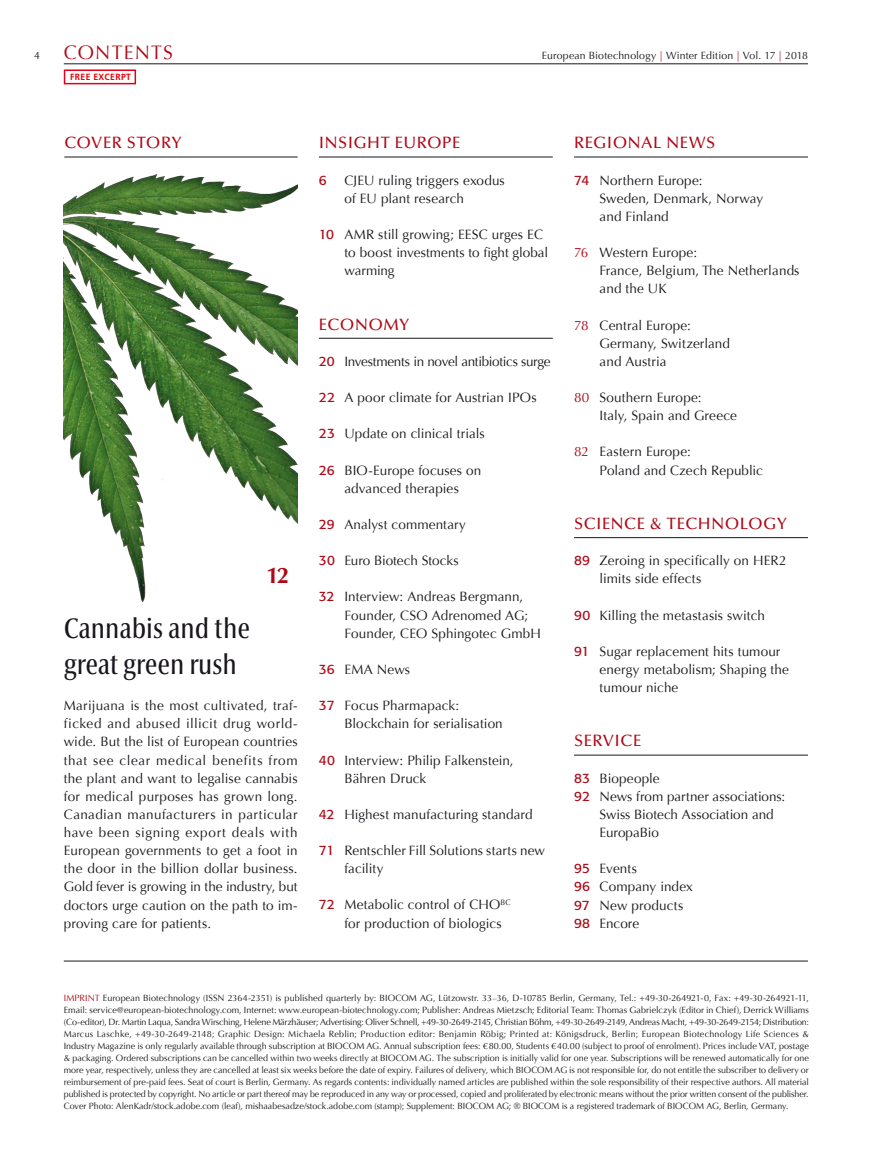
<style>
.page{position:relative;width:893px;height:1170px;background:#fff}
.page>*{position:absolute;margin:0;border:0;box-sizing:border-box;transform-origin:0 0}
.t1{font:500 condensed 28.5px/36.2px "Optima Nova LT Pro";color:#1a171c}
.t2{font:700 22.5px "Optima";color:#af0917}
.t3{font:19.5px "Optima";letter-spacing:.065em;color:#af0917}
.t4{font:500 16.5px "Optima LT Std";letter-spacing:.03em;color:#af0917}
.t5{font:13.5px/18.1px "Optima";letter-spacing:.005em;color:#1a171c}
.t6{font:13.5px "Optima";letter-spacing:-.025em;color:#1a171c}
.t7{font:13.5px "Formata";color:#af0917}
.t8{font:10.5px "Optima";letter-spacing:.01em;color:#1a171c}
.t9{font:9px/12px "Optima";letter-spacing:.005em;color:#1a171c;text-align:justify}
.t10{font:700 9px "Frutiger LT";letter-spacing:.05em;color:#e60004;scale:.95 1}
.s1{font-size:10.5px;color:#1a171c}
.s2{color:#af0917}
.s3{font-family:"Formata";color:#af0917}
</style>
<div class="page">
<hr style="left:64px;top:63px;width:744px;height:1px;background:#1a171c">
<hr style="left:319px;top:157px;width:234px;height:1px;background:#1a171c">
<hr style="left:319px;top:338px;width:234px;height:1px;background:#1a171c">
<img style="left:64px;top:174px;width:234px;height:427px">
<hr style="left:64px;top:157px;width:234px;height:1px;background:#1a171c">
<hr style="left:574px;top:157px;width:234px;height:1px;background:#1a171c">
<hr style="left:574px;top:537px;width:234px;height:1px;background:#1a171c">
<hr style="left:574px;top:754px;width:234px;height:1px;background:#1a171c">
<hr style="left:64px;top:960px;width:744px;height:1px;background:#1a171c">
<div style="left:64px;top:69px;width:72px;height:15px;border:2px solid #e2001a"></div>
<p class="t3" style="left:34px;top:41px;width:141px"><span class="s1">4</span> Contents</p>
<p class="t8" style="left:542px;top:50px;width:268px">European Biotechnology <span class="s2">|</span> Winter Edition <span class="s2">|</span> Vol. 17 <span class="s2">|</span> 2018</p>
<p class="t10" style="left:70px;top:72px;width:66px">FREE EXCERPT</p>
<p class="t4" style="left:64px;top:133px;width:119px">COVER STORY</p>
<p class="t1" style="left:64px;top:609px;width:188px">Cannabis and the great green rush</p>
<p class="t2" style="left:267px;top:562px;width:24px">12</p>
<p class="t5" style="left:64px;top:696px;width:235px;text-align:justify">Marijuana is the most cultivated, traf&shy;ficked and abused illicit drug world&shy;wide. But the list of European countries that see clear medical benefits from the plant and want to legalise cannabis for medical purposes has grown long.<br>Canadian manufacturers in particular have been signing export deals with European governments to get a foot in the door in the billion dollar business.<br>Gold fever is growing in the industry, but doctors urge caution on the path to im&shy;proving care for patients.</p>
<p class="t4" style="left:319px;top:133px;width:141px">INSIGHT EUROPE</p>
<p class="t7" style="left:319px;top:171px;width:9px">6</p>
<p class="t5" style="left:344px;top:171px;width:162px">CJEU ruling triggers exodus of EU plant research</p>
<p class="t5" style="left:344px;top:225px;width:205px;text-indent:-26px"><span class="s3">10</span> AMR still growing; EESC urges EC to boost investments to fight global warming</p>
<p class="t4" style="left:319px;top:315px;width:92px">ECONOMY</p>
<p class="t6" style="left:319px;top:353px;width:233px"><span class="s3">20</span> Investments in novel antibiotics surge</p>
<p class="t5" style="left:319px;top:388px;width:219px"><span class="s3">22</span> A poor climate for Austrian IPOs</p>
<p class="t5" style="left:319px;top:425px;width:167px"><span class="s3">23</span> Update on clinical trials</p>
<p class="t5" style="left:319px;top:461px;width:164px;text-align:center"><span class="s3">26</span> BIO-Europe focuses on advanced therapies</p>
<p class="t5" style="left:319px;top:515px;width:149px"><span class="s3">29</span> Analyst commentary</p>
<p class="t5" style="left:319px;top:551px;width:141px"><span class="s3">30</span> Euro Biotech Stocks</p>
<p class="t5" style="left:344px;top:588px;width:198px;text-indent:-26px"><span class="s3">32</span> Interview: Andreas Bergmann,<br>Founder, CSO Adrenomed AG;<br>Founder, CEO Sphingotec GmbH</p>
<p class="t5" style="left:319px;top:660px;width:93px"><span class="s3">36</span> EMA News</p>
<p class="t5" style="left:344px;top:696px;width:160px;text-indent:-26px"><span class="s3">37</span> Focus Pharmapack:<br>Blockchain for serialisation</p>
<p class="t5" style="left:344px;top:751px;width:171px;text-indent:-26px"><span class="s3">40</span> Interview: Philip Falkenstein,<br>Bähren Druck</p>
<p class="t5" style="left:319px;top:805px;width:215px"><span class="s3">42</span> Highest manufacturing standard</p>
<p class="t5" style="left:344px;top:841px;width:202px;text-indent:-26px"><span class="s3">71</span> Rentschler Fill Solutions starts new facility</p>
<p class="t5" style="left:344px;top:895px;width:168px;text-indent:-26px"><span class="s3">72</span> Metabolic control of CHO <sup>BC </sup>for production of biologics</p>
<p class="t4" style="left:574px;top:133px;width:143px">REGI ONAL NEWS</p>
<p class="t5" style="left:574px;top:171px;width:130px"><span class="s3">74</span> Northern Europe:<br>S</p>
<p class="t5" style="left:600px;top:189px;width:165px;text-indent:7px">weden, Denmark, Norway and Finland</p>
<p class="t5" style="left:600px;top:243px;width:201px;text-indent:-26px"><span class="s2">76</span> Western Europe:<br>France, Belgium, The Netherlands and the UK</p>
<p class="t5" style="left:600px;top:316px;width:132px;text-indent:-26px"><span class="s2">78</span> Central Europe:<br>Germany, Switzerland and Austria</p>
<p class="t5" style="left:600px;top:388px;width:139px;text-indent:-26px"><span class="s2">80</span> Southern Europe:<br>Italy, Spain and Greece</p>
<p class="t5" style="left:600px;top:443px;width:165px;text-indent:-26px"><span class="s2">82</span> Eastern Europe:<br>Poland and Czech Republic</p>
<p class="t4" style="left:574px;top:514px;width:214px">SCIENCE &amp; TECHNOLOGY</p>
<p class="t5" style="left:600px;top:551px;width:189px;text-indent:-26px"><span class="s3">89</span> Zeroing in specifically on HER2 limits side effects</p>
<p class="t5" style="left:574px;top:606px;width:192px"><span class="s3">90</span> Killing the metastasis switch</p>
<p class="t5" style="left:600px;top:642px;width:191px;text-indent:-26px"><span class="s3">91</span> Sugar replacement hits tumour energy metabolism; Shaping the tumour niche</p>
<p class="t4" style="left:574px;top:731px;width:67px">SERVICE</p>
<p class="t5" style="left:574px;top:769px;width:87px"><span class="s3">83</span> Biopeople</p>
<p class="t5" style="left:574px;top:787px;width:213px"><span class="s3">92</span> N ews from partner associations:</p>
<p class="t5" style="left:600px;top:805px;width:176px">Swiss Biotech Association and</p>
<p class="t5" style="left:600px;top:823px;width:61px">EuropaBio</p>
<p class="t5" style="left:574px;top:859px;width:120px"><span class="s3">95</span> Events<br><span class="s3">96</span> Company index<br><span class="s3">97</span> N ew products<br><span class="s3">98</span> Encore</p>
<p class="t9" style="left:64px;top:991px;width:747px;text-indent:164px">2364-2351) is published quarterly by: BIOCOM AG, Lützowstr. 33–36, D-10785 Berlin, Germany, Tel.: +49-30-264921-0, Fax: +49-30-264921-11, Email: service@european-biotechnology.com, Internet: www.european-biotechnology.com; Publisher: Andreas Mietzsch; Editorial Team: Thomas Gabrielczyk (Editor in Chief), Derrick Williams (Co-editor), Dr. Martin Laqua, Sandra Wirsching, Helene Märzhäuser; Advertising: Oliver Schnell, +49-30-2649-2145, Christian Böhm, +49-30-2649-2149, Andreas Macht, +49-30-2649-2154; Distribution:<br>Marcus Laschke, +49-30-2649-2148; Graphic Design: Michaela Reblin; Production editor: Benjamin Röbig; Printed at: Königsdruck, Berlin; European Biotechnology Life Sciences &amp; Industry Magazine is only regularly available through subscription at BIOCOM AG. Annual subscription fees: €80.00, Students €40.00 (subject to proof of enrolment). Prices include VAT, postage &amp; packaging. Ordered subscriptions can be cancelled within two weeks directly at BIOCOM AG. The subscription is initially valid for one year. Subscriptions will be renewed automatically for one more year, respectively, unless they are cancelled at least six weeks before the date of expiry. Failures of delivery, which BIOCOM AG is not responsible for, do not entitle the subscriber to delivery or reimbursement of pre-paid fees. Seat of court is Berlin, Germany. As regards contents: individually named articles are published within the sole responsibility of their respective authors. All material published is protected by copyright. No article or part thereof may be reproduced in any way or processed, copied and proliferated by electronic means without the prior written consent of the publisher.<br>Cover Photo: AlenKadr/stock.adobe.com (leaf), mishaabesadze/stock.adobe.com (stamp); Supplement: BIOCOM AG; ® BIOCOM is a registered trademark of BIOCOM AG, Berlin, Germany.</p>
<p class="t9" style="left:64px;top:991px;width:151px"><span class="s2">IMPRINT</span> European Biotechnology (ISSN</p>
</div>
